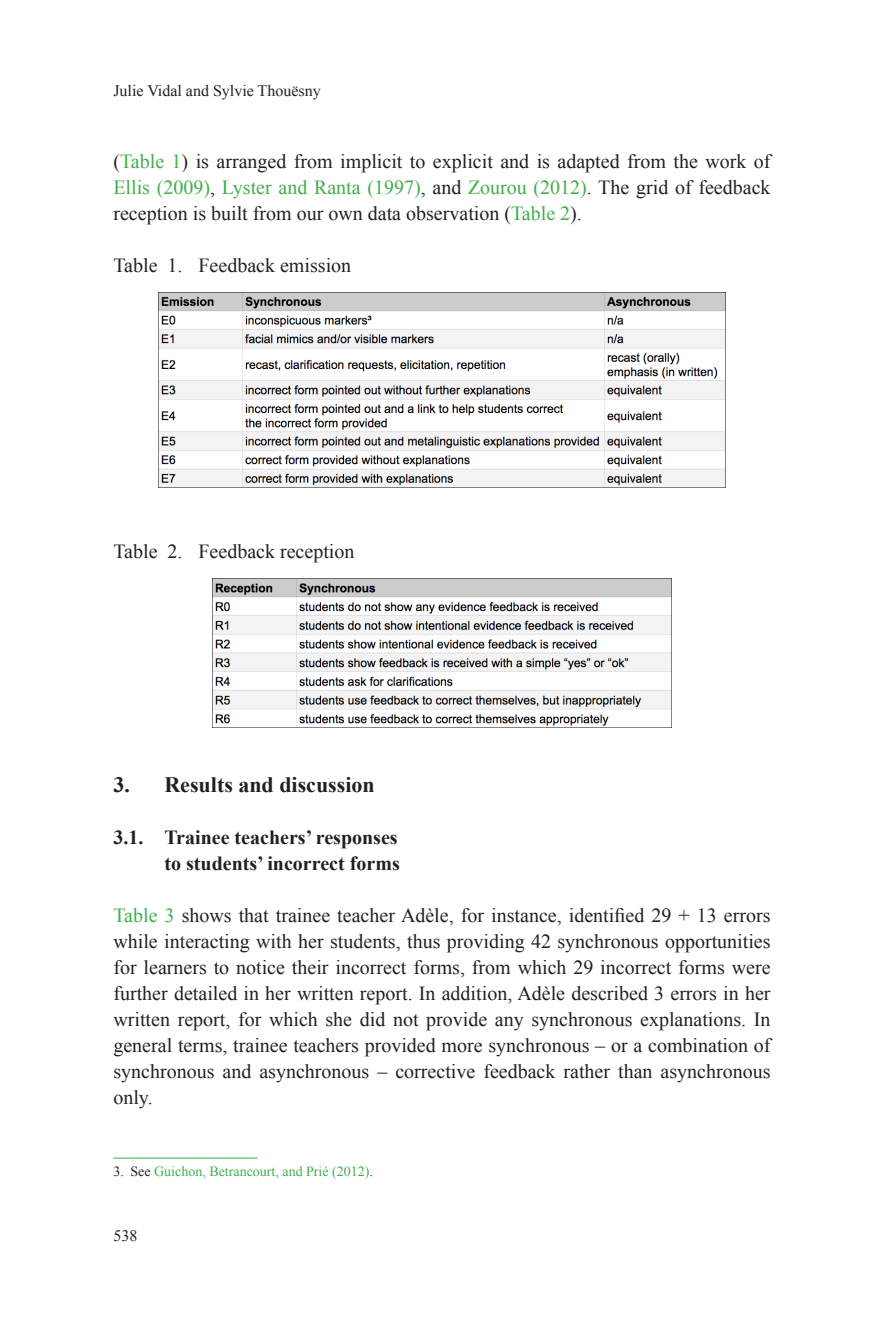
<style>
.page{position:relative;width:884px;height:1326px;background:#fff}
.page>*{position:absolute;margin:0;border:0;box-sizing:border-box;transform-origin:0 0}
.t1{font:700 22px "Times New Roman";color:#231f20}
.t2{font:20px/26px "Times New Roman";color:#231f20;text-align:justify}
.t3{font:700 20px/26px "Times New Roman";color:#231f20;text-align:right}
.t4{font:16px "Times New Roman";color:#231f20}
.t5{font:14px "Times New Roman";color:#40ae49}
.s1{color:#40ae49}
.s2{color:#231f20}
</style>
<div class="page">
<img style="left:158px;top:292px;width:567px;height:196px">
<img style="left:212px;top:578px;width:459px;height:149px">
<hr style="left:113px;top:1157px;width:144px;height:1px;background:#40ae49">
<p class="t4" style="left:113px;top:82px;width:209px">Julie Vidal and Sylvie Thouësny</p>
<p class="t2" style="left:113px;top:148px;width:659px">(<span class="s1">Table 1</span>) is arranged from implicit to explicit and is adapted from the work of <span class="s1">Ellis (2009)</span>, <span class="s1">Lyster and Ranta (1997)</span>, and <span class="s1">Zourou (2012)</span>. The grid of feedback reception is built from our own data observation (<span class="s1">Table 2</span>).</p>
<p class="t2" style="left:113px;top:252px;width:239px">Table 1. Feedback emission</p>
<p class="t2" style="left:113px;top:538px;width:243px">Table 2. Feedback reception</p>
<p class="t1" style="left:113px;top:772px;width:263px">3. Results and discussion</p>
<p class="t3" style="left:113px;top:824px;width:288px">3.1. Trainee teachers’ responses to students’ incorrect forms</p>
<p class="t2" style="left:113px;top:902px;width:659px"><span class="s1">Table 3</span> shows that trainee teacher Adèle, for instance, identified 29 + 13 errors while interacting with her students, thus providing 42 synchronous opportunities for learners to notice their incorrect forms, from which 29 incorrect forms were further detailed in her written report. In addition, Adèle described 3 errors in her written report, for which she did not provide any synchronous explanations. In general terms, trainee teachers provided more synchronous – or a combination of synchronous and asynchronous – corrective feedback rather than asynchronous only.</p>
<p class="t5" style="left:113px;top:1163px;width:261px"><span class="s2">3. See</span> Guichon, Betrancourt, and Prié (2012)<span class="s2">.</span></p>
<p class="t4" style="left:113px;top:1226px;width:25px">538</p>
</div>
